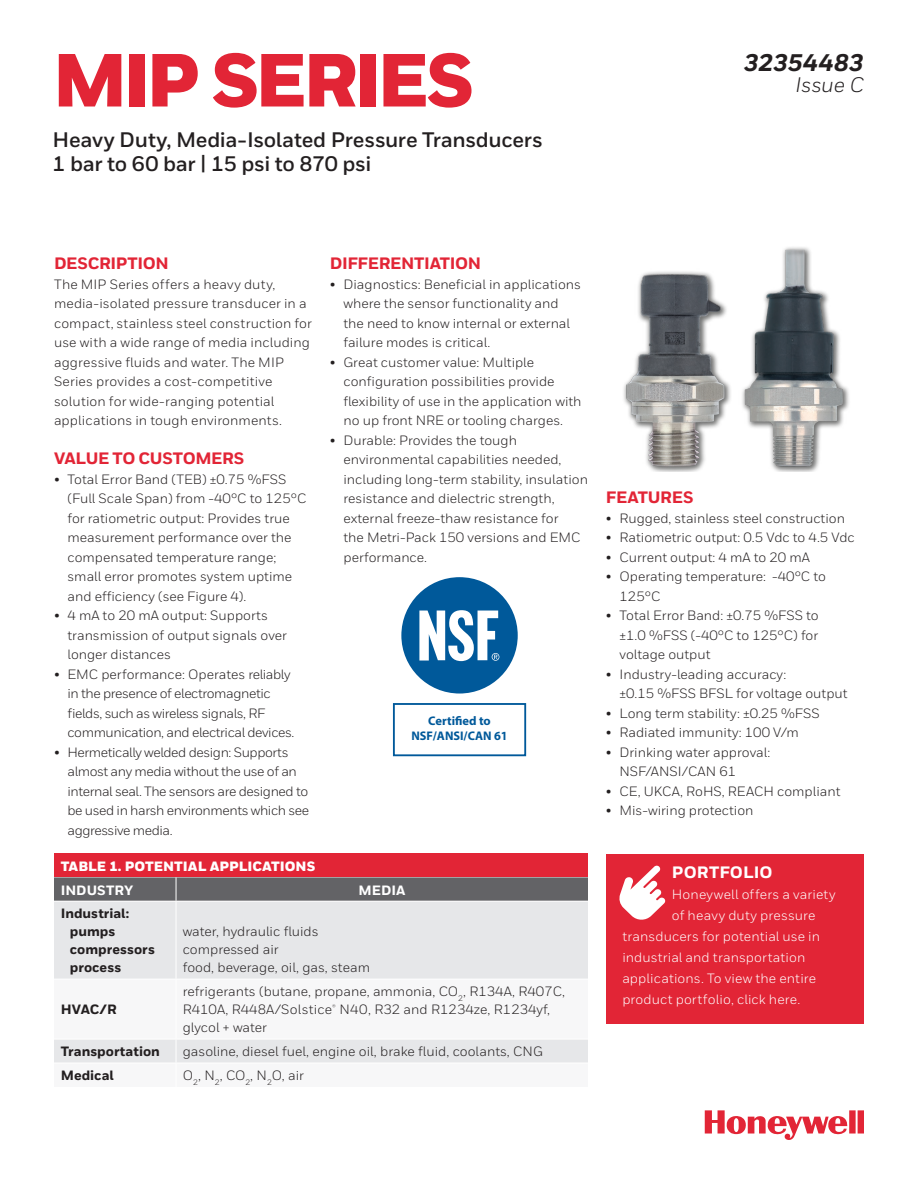
<style>
.page{position:relative;width:918px;height:1188px;background:#fff}
.page>*{position:absolute;margin:0;border:0;box-sizing:border-box;transform-origin:0 0}
._01_Cover__Heading_A{font:900 75px "Honeywell Sans";letter-spacing:-.06em;color:#e22536}
.t1{font:italic 800 24px "Honeywell Sans";color:#231f20}
._02_Cover__Subtitle{font:700 21px "Honeywell Sans";letter-spacing:-.015em;color:#231f20}
.t2{font:italic 21px "Honeywell Sans";letter-spacing:-.01em;color:#231f20}
.t3{font:800 16.5px "Honeywell Sans";letter-spacing:-.02em;color:#e22536}
.t4{font:800 16.5px "Honeywell Sans";letter-spacing:.005em;color:#fff}
.text_bullets_-_first{font:13.5px/19.5px "Honeywell Sans";color:#231f20}
.text_bullets_-_first-2{font:13.5px/19.5px "Honeywell Sans";letter-spacing:-.03em;color:#231f20}
.text_bullets_-_first-3{font:13.5px "Honeywell Sans";letter-spacing:.01em;color:#fff}
.t5{font:800 13.5px "Honeywell Sans";color:#231f20}
.t6{font:900 13.5px "Honeywell Sans";color:#fff}
.t7{font:800 13.5px "Honeywell Sans";letter-spacing:.005em;color:#fff}
.t8{font:700 12.6px/15px "Myriad Pro";color:#00599a;text-align:center}
</style>
<div class="page">
<svg style="left:705px;top:1110px;width:159px;height:30px"></svg>
<div style="left:54px;top:853px;width:534px;height:24px;background:#e22536"></div>
<div style="left:54px;top:902px;width:534px;height:77px;background:#e6e7e9"></div>
<div style="left:54px;top:1040px;width:534px;height:23px;background:#e6e7e9"></div>
<hr style="left:176px;top:902px;width:1px;height:77px;background:#fff">
<svg style="left:54px;top:877px;width:534px;height:24px;background:#67676a"></svg>
<svg style="left:176px;top:1040px;width:1px;height:23px"></svg>
<img style="left:623px;top:247px;width:226px;height:225px">
<div style="left:401px;top:577px;width:117px;height:117px;background:#00599a;border-radius:50%"></div>
<svg style="left:419px;top:610px;width:80px;height:51px"></svg>
<div style="left:393px;top:703px;width:133px;height:53px;border:2px solid #00599a"></div>
<div style="left:606px;top:854px;width:258px;height:169px;background:#e22536"></div>
<svg style="left:619px;top:866px;width:46px;height:54px"></svg>
<p class="_01_Cover__Heading_A" style="left:52px;top:34px;width:423px">MIP SERIES</p>
<p class="_02_Cover__Subtitle" style="left:52px;top:127px;width:492px">Heavy Duty, Media-Isolated Pressure Transducers</p>
<p class="_02_Cover__Subtitle" style="left:52px;top:151px;width:320px">1 bar to 60 bar | 15 psi to 870 psi</p>
<p class="t1" style="left:744px;top:48px;width:122px">32354483</p>
<p class="t2" style="left:795px;top:72px;width:70px">Issue C</p>
<p class="t3" style="left:54px;top:254px;width:116px">DESCRIPTION</p>
<p class="text_bullets_-_first" style="left:54px;top:275px;width:260px">The MIP Series offers a heavy duty, media-isolated pressure transducer in a compact, stainless steel construction for use with a wide range of media including aggressive fluids and water. The MIP Series provides a cost-competitive solution for wide-ranging potential applications in tough environments.</p>
<p class="t3" style="left:54px;top:449px;width:192px">VALUE TO CUSTOMERS</p>
<p class="text_bullets_-_first" style="left:68px;top:470px;width:240px;text-indent:-14px">• Total Error Band (TEB) ±0.75 %FSS (Full Scale Span) from -40°C to 125°C for ratiometric output: Provides true measurement performance over the compensated temperature range; small error promotes system uptime and efficiency (see Figure 4).</p>
<p class="text_bullets_-_first" style="left:68px;top:606px;width:221px;text-indent:-14px">• 4 mA to 20 mA output: Supports transmission of output signals over longer distances</p>
<p class="text_bullets_-_first-2" style="left:68px;top:665px;width:228px;text-indent:-14px">• EMC performance: Operates reliably in the presence of electromagnetic fields, such as wireless signals, RF communication, and electrical devices.</p>
<p class="text_bullets_-_first-2" style="left:68px;top:743px;width:243px;text-indent:-14px">• Hermetically welded design: Supports almost any media without the use of an internal seal. The sensors are designed to be used in harsh environments which see aggressive media.</p>
<p class="t3" style="left:330px;top:254px;width:153px">DIFFERENTIATION</p>
<p class="text_bullets_-_first" style="left:343px;top:275px;width:239px;text-indent:-14px">• Diagnostics: Beneficial in applications where the sensor functionality and the need to know internal or external failure modes is critical.</p>
<p class="text_bullets_-_first" style="left:343px;top:353px;width:240px;text-indent:-14px">• Great customer value: Multiple configuration possibilities provide flexibility of use in the application with no up front NRE or tooling charges.</p>
<p class="text_bullets_-_first" style="left:343px;top:431px;width:246px;text-indent:-14px">• Durable: Provides the tough environmental capabilities needed, including long-term stability, insulation resistance and dielectric strength, external freeze-thaw resistance for<br>the Metri-Pack 150 versions and EMC performance.</p>
<p class="t8" style="left:411px;top:713px;width:98px">Certified to<br>NSF/ANSI/CAN 61</p>
<p class="t6" style="left:61px;top:858px;width:256px">TABLE 1. POTENTIAL APPLICATIONS</p>
<p class="t7" style="left:61px;top:882px;width:74px">INDUSTRY</p>
<p class="t7" style="left:358px;top:882px;width:49px">MEDIA</p>
<p class="t5" style="left:61px;top:905px;width:70px">Industrial:</p>
<p class="t5" style="left:70px;top:923px;width:47px">pumps</p>
<p class="t5" style="left:70px;top:941px;width:87px">compressors</p>
<p class="t5" style="left:70px;top:959px;width:53px">process</p>
<p class="text_bullets_-_first" style="left:183px;top:922px;width:137px">water, hydraulic fluids</p>
<p class="text_bullets_-_first" style="left:183px;top:940px;width:97px">compressed air</p>
<p class="text_bullets_-_first" style="left:183px;top:958px;width:189px">food, beverage, oil, gas, steam</p>
<p class="t5" style="left:61px;top:1001px;width:58px">HVAC/R</p>
<p class="text_bullets_-_first" style="left:183px;top:983px;width:384px;line-height:18px">refrigerants (butane, propane, ammonia, CO<sub>2</sub>, R134A, R407C,<br>R410A, R448A/Solstice<sup>®</sup> N40, R32 and R1234ze, R1234yf, glycol + water</p>
<p class="t5" style="left:61px;top:1043px;width:101px">Transportation</p>
<p class="text_bullets_-_first" style="left:183px;top:1042px;width:362px">gasoline, diesel fuel, engine oil, brake fluid, coolants, CNG</p>
<p class="t5" style="left:61px;top:1067px;width:55px">Medical</p>
<p class="text_bullets_-_first" style="left:183px;top:1066px;width:123px">O<sub>2</sub>, N<sub>2</sub>, CO<sub>2</sub>, N<sub>2</sub>O, air</p>
<p class="t3" style="left:606px;top:487px;width:89px">FEATURES</p>
<p class="text_bullets_-_first" style="left:606px;top:508px;width:241px">• Rugged, stainless steel construction</p>
<p class="text_bullets_-_first" style="left:606px;top:528px;width:250px">• Ratiometric output: 0.5 Vdc to 4.5 Vdc</p>
<p class="text_bullets_-_first" style="left:606px;top:547px;width:205px">• Current output: 4 mA to 20 mA</p>
<p class="text_bullets_-_first" style="left:619px;top:567px;width:208px;text-indent:-14px">• Operating temperature: -40°C to<br>125°C</p>
<p class="text_bullets_-_first" style="left:619px;top:606px;width:201px;text-align:justify;text-indent:-14px">• Total Error Band: ±0.75 %FSS to ±1.0 %FSS (-40°C to 125°C) for voltage output</p>
<p class="text_bullets_-_first" style="left:619px;top:664px;width:230px;text-indent:-14px">• Industry-leading accuracy:<br>±0.15 %FSS BFSL for voltage output</p>
<p class="text_bullets_-_first" style="left:606px;top:703px;width:215px">• Long term stability: ±0.25 %FSS</p>
<p class="text_bullets_-_first" style="left:606px;top:723px;width:194px">• Radiated immunity: 100 V/m</p>
<p class="text_bullets_-_first" style="left:619px;top:742px;width:152px;text-indent:-14px">• Drinking water approval:<br>NSF/ANSI/CAN 61</p>
<p class="text_bullets_-_first" style="left:606px;top:781px;width:236px">• CE, UKCA, RoHS, REACH compliant</p>
<p class="text_bullets_-_first" style="left:606px;top:801px;width:149px">• Mis-wiring protection</p>
<p class="t4" style="left:672px;top:863px;width:102px">PORTFOLIO</p>
<p class="text_bullets_-_first-3" style="left:672px;top:887px;width:165px">Honeywell offers a variety</p>
<p class="text_bullets_-_first-3" style="left:672px;top:908px;width:145px">of heavy duty pressure</p>
<p class="text_bullets_-_first-3" style="left:622px;top:929px;width:199px">transducers for potential use in</p>
<p class="text_bullets_-_first-3" style="left:622px;top:950px;width:185px">industrial and transportation</p>
<p class="text_bullets_-_first-3" style="left:622px;top:971px;width:195px">applications. To view the entire</p>
<p class="text_bullets_-_first-3" style="left:622px;top:992px;width:179px">product portfolio, click here.</p>
</div>
